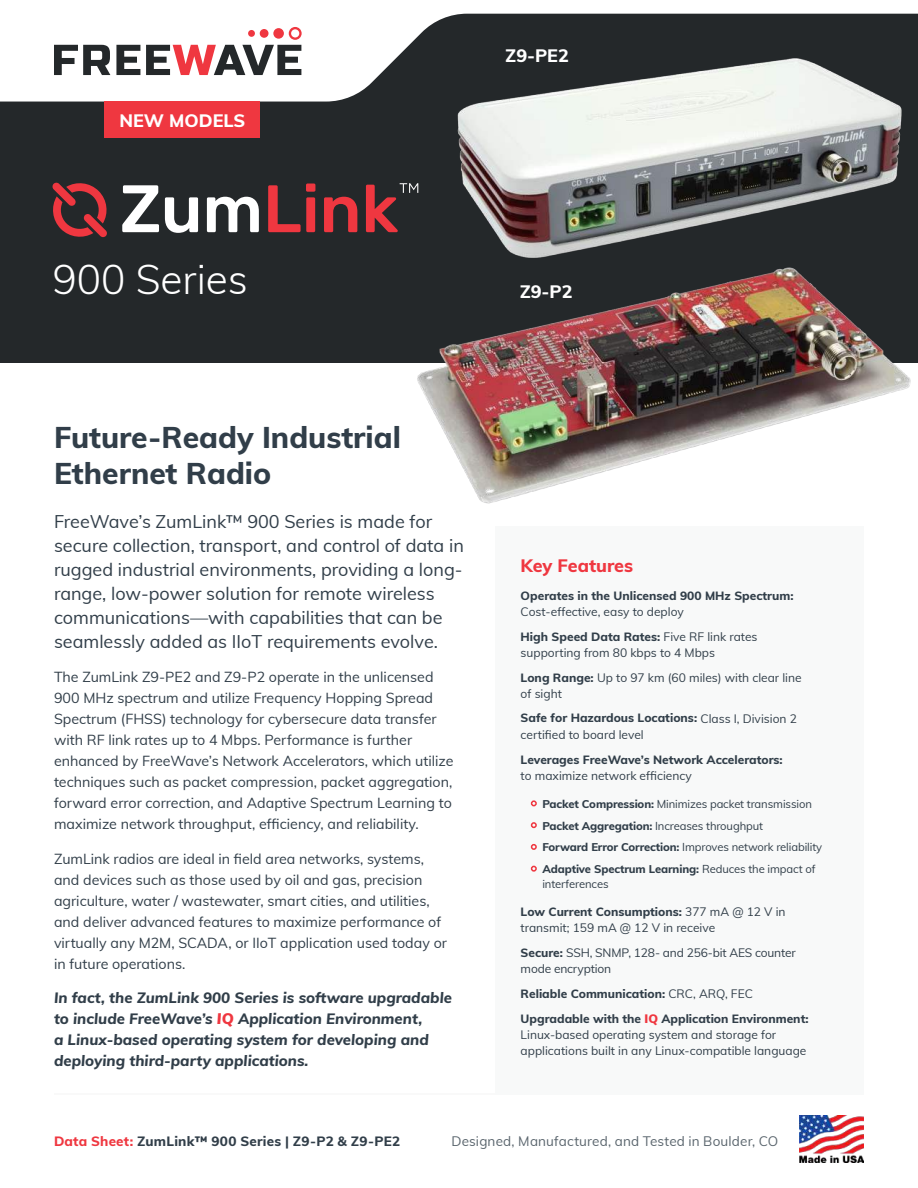
<style>
.page{position:relative;width:918px;height:1188px;background:#fff}
.page>*{position:absolute;margin:0;border:0;box-sizing:border-box;transform-origin:0 0}
.t1{font:300 40.5px "Muli";color:#fff}
.t2{font:800 30px/36px "Muli";color:#313e49}
.t3{font:18px/24px "Muli";color:#313e49}
.t4{font:800 18px "Muli";color:#fff}
.t5{font:800 18px "Muli";color:#ef3740}
.t6{font:italic 800 15px/21px "Muli";color:#313e49}
.t7{font:14.25px/21px "Muli";color:#313e49}
.t8{font:13.5px "Muli";letter-spacing:.01em;color:#5a656d}
.t9{font:800 13.5px "Muli";letter-spacing:.015em;color:#313e49}
.t10{font:12px/15.8px "Muli";color:#313e49}
.t11{font:800 12px/23.7px "Muli";color:#313e49}
.t12{font:11.25px/21.8px "Muli";letter-spacing:-.01em;color:#313e49}
.s1{font-weight:900;color:#ef3740}
.s2{font-weight:800}
.s3{font-weight:400}
.s4{color:#ef3740}
</style>
<div class="page">
<hr style="left:54px;top:1094px;width:810px;height:1px;background:#f4f4f4">
<img style="left:800px;top:1116px;width:64px;height:47px">
<div style="left:0;top:0;width:918px;height:363px;background:#24282a"></div>
<svg style="left:122px;top:185px;width:37px;height:47px"></svg>
<svg style="left:165px;top:197px;width:33px;height:36px"></svg>
<svg style="left:207px;top:197px;width:52px;height:35px"></svg>
<svg style="left:268px;top:184px;width:47px;height:48px"></svg>
<svg style="left:324px;top:197px;width:33px;height:35px"></svg>
<svg style="left:52px;top:183px;width:55px;height:54px"></svg>
<svg style="left:366px;top:183px;width:52px;height:49px"></svg>
<svg style="left:0;top:0;width:918px;height:102px;fill:#fff"></svg>
<svg style="left:54px;top:45px;width:56px;height:30px"></svg>
<svg style="left:116px;top:45px;width:24px;height:30px"></svg>
<svg style="left:146px;top:27px;width:156px;height:48px"></svg>
<div style="left:496px;top:527px;width:368px;height:568px;background:#f8f9f9"></div>
<svg style="left:531px;top:800px;width:6px;height:6px"></svg>
<svg style="left:531px;top:822px;width:6px;height:6px"></svg>
<svg style="left:531px;top:844px;width:6px;height:6px"></svg>
<svg style="left:531px;top:866px;width:6px;height:6px"></svg>
<img style="left:417px;top:267px;width:494px;height:237px">
<div style="left:105px;top:102px;width:155px;height:36px;background:#ef3740"></div>
<img style="left:453px;top:51px;width:452px;height:207px">
<p class="t4" style="left:119px;top:114px;width:128px">NEW MODELS</p>
<p class="t4" style="left:505px;top:48px;width:65px">Z9-PE2</p>
<h1 class="t1" style="left:52px;top:257px;width:197px">900 Series</h1>
<h2 class="t2" style="left:54px;top:422px;width:348px">Future-Ready Industrial<br>Ethernet Radio</h2>
<p class="t3" style="left:54px;top:511px;width:411px">FreeWave’s ZumLink™ 900 Series is made for secure collection, transport, and control of data in rugged industrial environments, providing a long&shy;range, low-power solution for remote wireless communications—with capabilities that can be seamlessly added as IIoT requirements evolve.</p>
<p class="t7" style="left:54px;top:668px;width:401px">The ZumLink Z9-PE2 and Z9-P2 operate in the unlicensed 900 MHz spectrum and utilize Frequency Hopping Spread Spectrum (FHSS) technology for cybersecure data transfer with RF link rates up to 4 Mbps. Performance is further enhanced by FreeWave’s Network Accelerators, which utilize techniques such as packet compression, packet aggregation, forward error correction, and Adaptive Spectrum Learning to maximize network throughput, ef昀椀ciency, and reliability.</p>
<p class="t7" style="left:54px;top:848px;width:395px">ZumLink radios are ideal in 昀椀eld area networks, systems, and devices such as those used by oil and gas, precision agriculture, water / wastewater, smart cities, and utilities, and deliver advanced features to maximize performance of virtually any M2M, SCADA, or IIoT application used today or in future operations.</p>
<p class="t6" style="left:54px;top:989px;width:400px">In fact, the ZumLink 900 Series is software upgradable to include FreeWave’s <span class="s1">IQ</span> Application Environment,<br>a Linux-based operating system for developing and deploying third-party applications.</p>
<p class="t4" style="left:520px;top:285px;width:54px">Z9-P2</p>
<p class="t5" style="left:521px;top:559px;width:114px">Key Features</p>
<p class="t11" style="left:521px;top:586px;width:274px">Operates in the Unlicensed 900 MHz Spectrum:</p>
<p class="t10" style="left:521px;top:601px;width:238px;line-height:25.2px">Cost-effective, easy to deploy<br><span class="s2">High Speed Data Rates:</span> Five RF link rates</p>
<p class="t10" style="left:521px;top:641px;width:283px;line-height:25.2px">supporting from 80 kbps to 4 Mbps<br><span class="s2">Long Range:</span> Up to 97 km (60 miles) with clear line</p>
<p class="t11" style="left:521px;top:683px;width:278px"><span class="s3">of sight<br></span>Safe for Hazardous Locations: <span class="s3">Class I, Division 2</span></p>
<p class="t10" style="left:521px;top:726px;width:125px">certi昀椀ed to board level</p>
<p class="t11" style="left:521px;top:749px;width:264px">Leverages FreeWave’s Network Accelerators:</p>
<p class="t10" style="left:521px;top:767px;width:173px">to maximize network ef昀椀ciency</p>
<p class="t12" style="left:542px;top:794px;width:281px"><span class="s2">Packet Compression:</span> Minimizes packet transmission <span class="s2">Packet Aggregation:</span> Increases throughput<br><span class="s2">Forward Error Correction:</span> Improves network reliability <span class="s2">Adaptive Spectrum Learning:</span> Reduces the impact of</p>
<p class="t12" style="left:542px;top:874px;width:68px">interferences</p>
<p class="t10" style="left:521px;top:905px;width:267px"><span class="s2">Low Current Consumptions:</span> 377 mA @ 12 V in transmit; 159 mA @ 12 V in receive</p>
<p class="t10" style="left:521px;top:946px;width:277px"><span class="s2">Secure:</span> SSH, SNMP, 128- and 256-bit AES counter mode encryption</p>
<p class="t11" style="left:521px;top:982px;width:289px;line-height:25.2px">Reliable Communication: <span class="s3">CRC, ARQ, FEC<br></span>Upgradable with the <span class="s1">IQ</span> Application Environment:</p>
<p class="t10" style="left:521px;top:1028px;width:287px">Linux-based operating system and storage for applications built in any Linux-compatible language</p>
<p class="t9" style="left:54px;top:1136px;width:348px"><span class="s4">Data Sheet:</span> ZumLink™ 900 Series | Z9-P2 &amp; Z9-PE2</p>
<p class="t8" style="left:451px;top:1136px;width:328px">Designed, Manufactured, and Tested in Boulder, CO</p>
</div>
